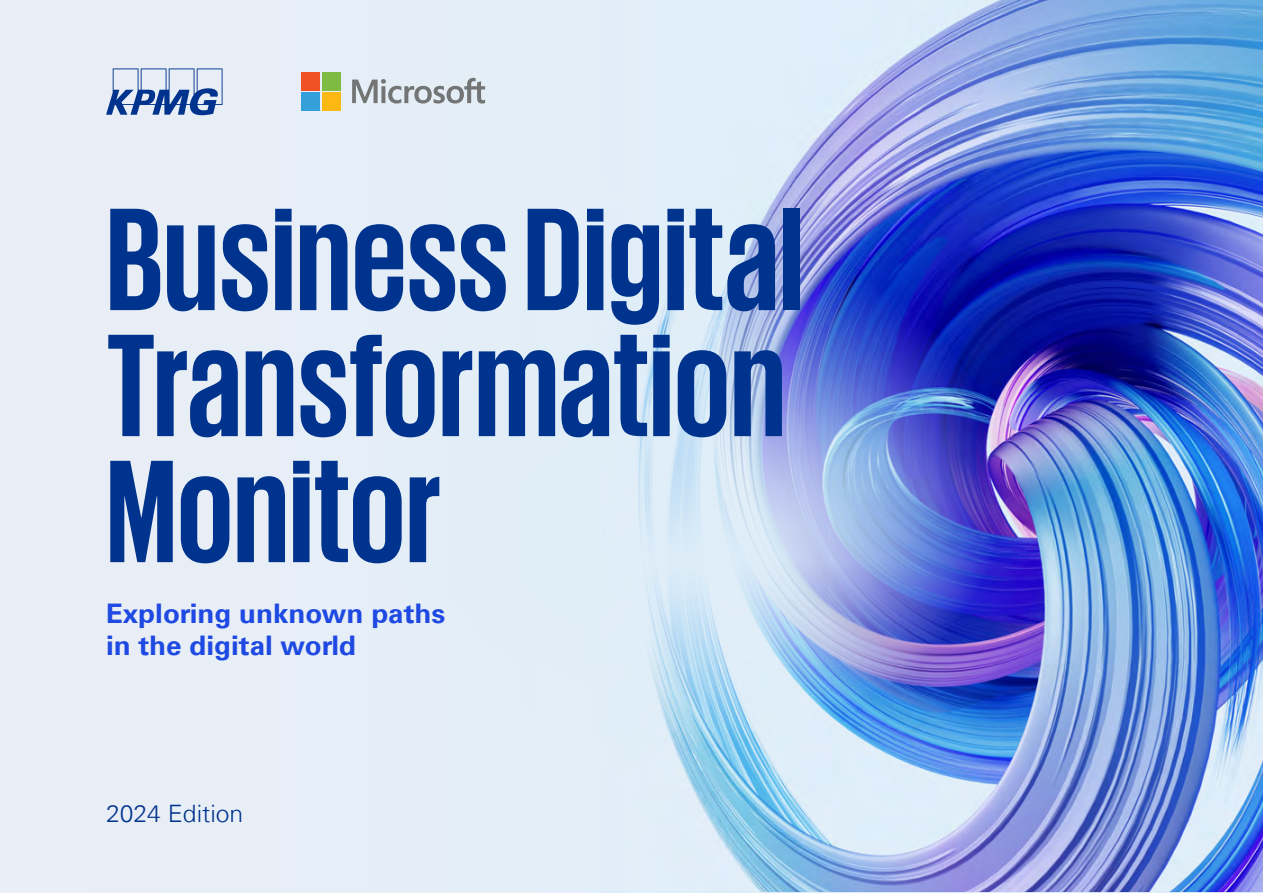
<style>
.page{position:relative;width:1263px;height:893px;background:#fff}
.page>*{position:absolute;margin:0;border:0;box-sizing:border-box;transform-origin:0 0}
.t1{font:700 149.4px/126px "KPMG";color:#00338d;text-align:justify}
.t2{font:700 27px/32.4px "Universfor KPMG";color:#1e49e2}
.t3{font:300 24px "Universfor KPMG";color:#00338d}
</style>
<div class="page">
<img style="left:0;top:0;width:1263px;height:893px">
<img style="left:381px;top:233px;width:622px;height:514px;border-radius:50%">
<svg style="left:106px;top:68px;width:117px;height:47px"></svg>
<svg style="left:352px;top:78px;width:133px;height:26px"></svg>
<div style="left:301px;top:72px;width:19px;height:18px;background:#f05125"></div>
<div style="left:322px;top:72px;width:18px;height:18px;background:#7ebb42"></div>
<div style="left:301px;top:92px;width:19px;height:19px;background:#33a0da"></div>
<div style="left:322px;top:92px;width:18px;height:19px;background:#fdb813"></div>
<h1 class="t1" style="left:106px;top:192px;width:699px">Business Digital Transformation Monitor</h1>
<p class="t2" style="left:106px;top:597px;width:341px">Exploring unknown paths in the digital world</p>
<p class="t3" style="left:106px;top:799px;width:139px">2024 Edition</p>
</div>
